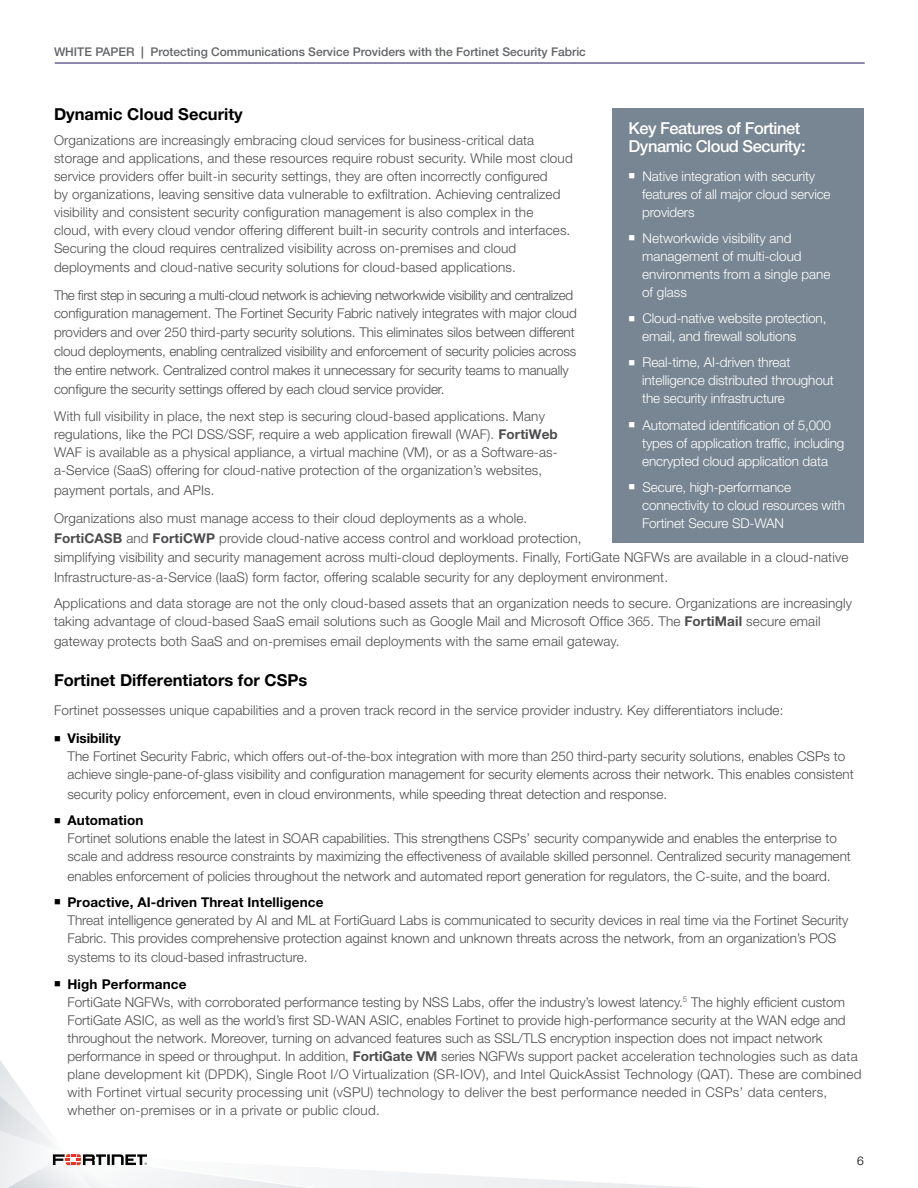
<style>
.page{position:relative;width:918px;height:1188px;background:#fff}
.page>*{position:absolute;margin:0;border:0;box-sizing:border-box;transform-origin:0 0}
.Sidebar-call_out{font:500 16.5px/18px "Helvetica Neue LT Pro";letter-spacing:-.03em;color:#fff}
.Body_Copy{font:700 16.5px "Helvetica Neue LT Pro";color:#000}
.Body_Copy_SUBHEAD__B{font:700 16.5px "Helvetica Neue LT Pro";color:#000}
.Body_Copy-2{font:300 13.5px/18px "Helvetica Neue LT Pro";color:#4d4d4f}
.Sidebar_-_Bullets_co{font:300 13.5px/18px "Helvetica Neue LT Pro";letter-spacing:-.01em;color:#fff}
.t1{font:500 12px "Helvetica Neue LT Pro";color:#636466}
.t2{font:300 12px "Helvetica Neue LT Pro";color:#000}
.s1{font-weight:700}
.s2{color:#000}
.s3{font-weight:700;color:#000}
</style>
<div class="page">
<hr style="left:55px;top:63px;width:810px;height:1px;background:#23145f">
<svg style="left:0;top:1060px;width:697px;height:128px"></svg>
<div style="left:612px;top:108px;width:252px;height:435px;background:#778692"></div>
<p class="t1" style="left:54px;top:44px;width:533px">WHITE PAPER <span class="s1">|</span> Protecting Communications Service Providers with the Fortinet Security Fabric</p>
<p class="Body_Copy_SUBHEAD__B" style="left:54px;top:104px;width:190px">Dynamic Cloud Security</p>
<p class="Body_Copy-2" style="left:54px;top:130px;width:520px">Organizations are increasingly embracing cloud services for business-critical data storage and applications, and these resources require robust security. While most cloud service providers offer built-in security settings, they are often incorrectly configured<br>by organizations, leaving sensitive data vulnerable to exfiltration. Achieving centralized visibility and consistent security configuration management is also complex in the cloud, with every cloud vendor offering different built-in security controls and interfaces.<br>Securing the cloud requires centralized visibility across on-premises and cloud</p>
<p class="Body_Copy-2" style="left:54px;top:258px;width:463px">deployments and cloud-native security solutions for cloud-based applications.</p>
<p class="Body_Copy-2" style="left:54px;top:285px;width:524px;line-height:18.9px">The first step in securing a multi-cloud network is achieving networkwide visibility and centralized configuration management. The Fortinet Security Fabric natively integrates with major cloud providers and over 250 third-party security solutions. This eliminates silos between different cloud deployments, enabling centralized visibility and enforcement of security policies across the entire network. Centralized control makes it unnecessary for security teams to manually configure the security settings offered by each cloud service provider.</p>
<p class="Body_Copy-2" style="left:54px;top:407px;width:505px">With full visibility in place, the next step is securing cloud-based applications. Many regulations, like the PCI DSS/SSF, require a web application firewall (WAF). <span class="s1">FortiWeb </span>WAF is available as a physical appliance, a virtual machine (VM), or as a Software-as&shy;a-Service (SaaS) offering for cloud-native protection of the organization’s websites,</p>
<p class="Body_Copy-2" style="left:54px;top:481px;width:162px">payment portals, and APIs.</p>
<p class="Body_Copy-2" style="left:54px;top:508px;width:529px;line-height:19.5px">Organizations also must manage access to their cloud deployments as a whole.<br><span class="s1">FortiCASB</span> and <span class="s1">FortiCWP</span> provide cloud-native access control and workload protection,</p>
<p class="Body_Copy-2" style="left:54px;top:547px;width:796px;line-height:19.5px">simplifying visibility and security management across multi-cloud deployments. Finally, FortiGate NGFWs are available in a cloud-native<br>Infrastructure-as-a-Service (IaaS) form factor, offering scalable security for any deployment environment.</p>
<p class="Body_Copy-2" style="left:54px;top:594px;width:800px">Applications and data storage are not the only cloud-based assets that an organization needs to secure. Organizations are increasingly taking advantage of cloud-based SaaS email solutions such as Google Mail and Microsoft Office 365. The <span class="s1">FortiMail</span> secure email</p>
<p class="Body_Copy-2" style="left:54px;top:632px;width:567px">gateway protects both SaaS and on-premises email deployments with the same email gateway.</p>
<p class="Body_Copy" style="left:54px;top:670px;width:255px">Fortinet Differentiators for CSPs</p>
<p class="Body_Copy-2" style="left:54px;top:701px;width:731px">Fortinet possesses unique capabilities and a proven track record in the service provider industry. Key differentiators include:</p>
<p class="Body_Copy-2" style="left:68px;top:729px;width:788px;text-indent:-14px"><span class="s2">■</span> <span class="s3">Visibility<br></span>The Fortinet Security Fabric, which offers out-of-the-box integration with more than 250 third-party security solutions, enables CSPs to achieve single-pane-of-glass visibility and configuration management for security elements across their network. This enables consistent</p>
<p class="Body_Copy-2" style="left:68px;top:785px;width:601px">security policy enforcement, even in cloud environments, while speeding threat detection and response.</p>
<p class="Body_Copy-2" style="left:68px;top:811px;width:785px;text-indent:-14px"><span class="s2">■</span> <span class="s3">Automation<br></span>Fortinet solutions enable the latest in SOAR capabilities. This strengthens CSPs’ security companywide and enables the enterprise to scale and address resource constraints by maximizing the effectiveness of available skilled personnel. Centralized security management</p>
<p class="Body_Copy-2" style="left:68px;top:866px;width:765px">enables enforcement of policies throughout the network and automated report generation for regulators, the C-suite, and the board.</p>
<p class="Body_Copy-2" style="left:68px;top:893px;width:782px;text-indent:-14px"><span class="s2">■</span> <span class="s3">Proactive, AI-driven Threat Intelligence<br></span>Threat intelligence generated by AI and ML at FortiGuard Labs is communicated to security devices in real time via the Fortinet Security<br>Fabric. This provides comprehensive protection against known and unknown threats across the network, from an organization’s POS</p>
<p class="Body_Copy-2" style="left:68px;top:948px;width:241px">systems to its cloud-based infrastructure.</p>
<p class="Body_Copy-2" style="left:68px;top:974px;width:795px;text-indent:-14px"><span class="s2">■</span> <span class="s3">High Performance<br></span>FortiGate NGFWs, with corroborated performance testing by NSS Labs, offer the industry’s lowest latency.<sup>5</sup> The highly efficient custom FortiGate ASIC, as well as the world’s first SD-WAN ASIC, enables Fortinet to provide high-performance security at the WAN edge and throughout the network. Moreover, turning on advanced features such as SSL/TLS encryption inspection does not impact network performance in speed or throughput. In addition, <span class="s1">FortiGate VM</span> series NGFWs support packet acceleration technologies such as data plane development kit (DPDK), Single Root I/O Virtualization (SR-IOV), and Intel QuickAssist Technology (QAT). These are combined with Fortinet virtual security processing unit (vSPU) technology to deliver the best performance needed in CSPs’ data centers, whether on-premises or in a private or public cloud.</p>
<p class="Sidebar-call_out" style="left:629px;top:119px;width:179px">Key Features of Fortinet<br>Dynamic Cloud Security:</p>
<p class="Sidebar_-_Bullets_co" style="left:642px;top:167px;width:190px;text-indent:-14px">■ Native integration with security features of all major cloud service providers</p>
<p class="Sidebar_-_Bullets_co" style="left:642px;top:229px;width:190px;text-indent:-14px">■ Networkwide visibility and management of multi-cloud environments from a single pane of glass</p>
<p class="Sidebar_-_Bullets_co" style="left:642px;top:309px;width:186px;text-indent:-14px">■ Cloud-native website protection, email, and firewall solutions</p>
<p class="Sidebar_-_Bullets_co" style="left:642px;top:353px;width:193px;text-indent:-14px">■ Real-time, AI-driven threat intelligence distributed throughout the security infrastructure</p>
<p class="Sidebar_-_Bullets_co" style="left:642px;top:416px;width:204px;text-indent:-14px">■ Automated identification of 5,000 types of application traffic, including encrypted cloud application data</p>
<p class="Sidebar_-_Bullets_co" style="left:642px;top:478px;width:204px;text-indent:-14px">■ Secure, high-performance connectivity to cloud resources with<br>Fortinet Secure SD-WAN</p>
<p class="t2" style="left:857px;top:1154px;width:8px">6</p>
</div>
